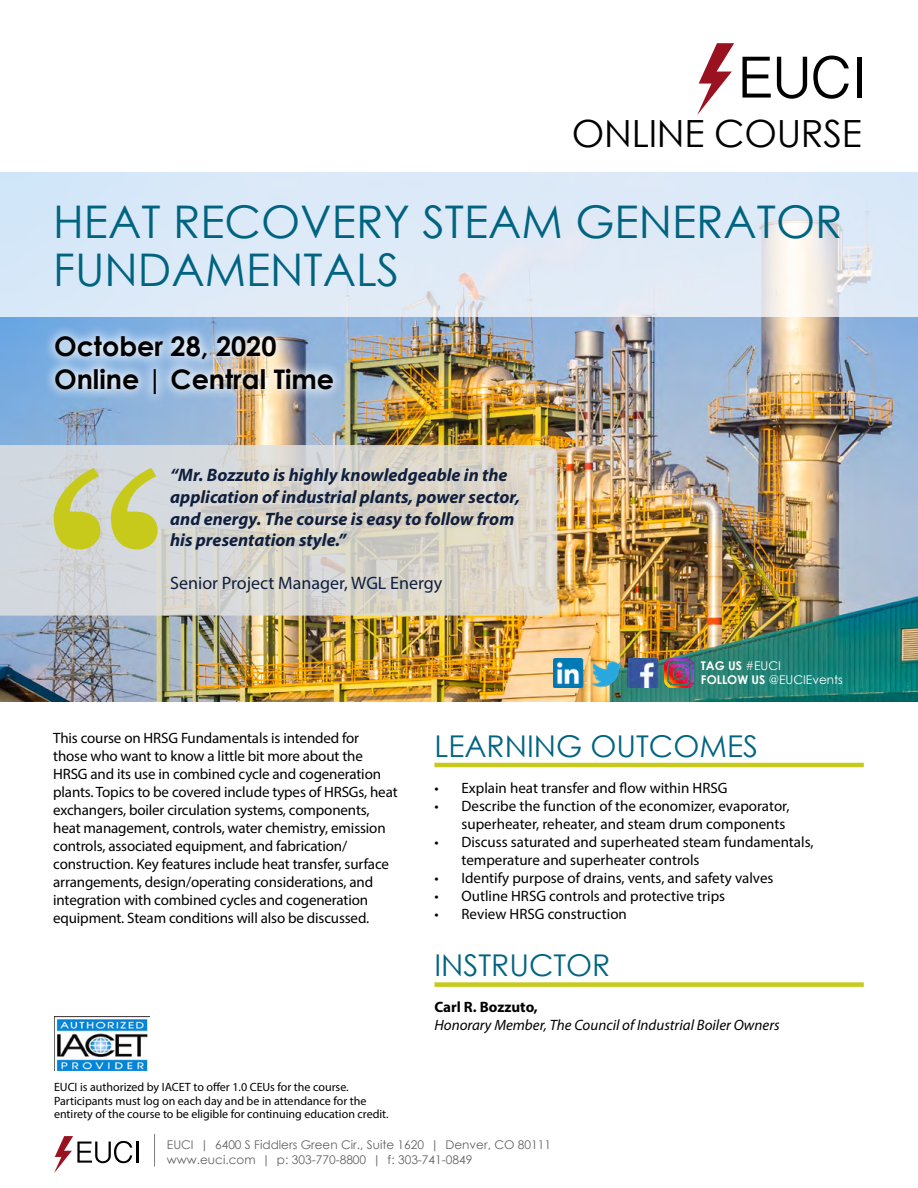
<style>
.page{position:relative;width:918px;height:1188px;background:#fff}
.page>*{position:absolute;margin:0;border:0;box-sizing:border-box;transform-origin:0 0}
.t1{font:45px/48.3px "Century Gothic";color:#006481}
.t2{font:37.5px "Century Gothic";letter-spacing:-.01em;color:#000}
.t3{font:30px "Century Gothic";color:#006481}
.t4{font:700 27px/32.4px "Century Gothic";color:#000}
.t5{font:italic 700 18px/21.6px "Myriad Pro";color:#101f3d}
.t6{font:18px "Myriad Pro";color:#101f3d}
.t7{font:15px/18px "Myriad Pro";letter-spacing:-.01em;color:#000}
.t8{font:italic 15px "Myriad Pro";color:#000}
.t9{font:700 15px "Myriad Pro";color:#000}
.t10{font:12px/13.5px "Myriad Pro";color:#000}
.t11{font:12px/14.4px "Century Gothic";color:#636365}
.t12{font:12px/14.4px "Century Gothic";color:#fff}
.s1{font-weight:700}
</style>
<div class="page">
<img style="left:0;top:317px;width:918px;height:385px">
<svg style="left:0;top:172px;width:918px;height:145px;background:#dde9f5"></svg>
<svg style="left:743px;top:57px;width:28px;height:41px"></svg>
<svg style="left:777px;top:57px;width:30px;height:42px"></svg>
<svg style="left:813px;top:56px;width:36px;height:43px"></svg>
<hr style="left:857px;top:57px;width:4px;height:41px;background:#000">
<svg style="left:697px;top:43px;width:37px;height:72px"></svg>
<div style="left:43px;top:324px;width:302px;height:82px;background:#fff;opacity:.75"></div>
<img style="left:54px;top:1017px;width:95px;height:54px">
<img style="left:624px;top:658px;width:38px;height:30px">
<img style="left:589px;top:656px;width:35px;height:35px">
<img style="left:554px;top:658px;width:33px;height:29px">
<img style="left:664px;top:658px;width:30px;height:30px">
<svg style="left:0;top:445px;width:557px;height:171px;background:#d6d5cf"></svg>
<svg style="left:54px;top:468px;width:104px;height:81px;background:#ccd07c"></svg>
<hr style="left:434px;top:763px;width:430px;height:4px;background:#c7ca1a">
<div style="left:434px;top:982px;width:430px;height:5px;background:#c7ca1a"></div>
<hr style="left:137px;top:1142px;width:2px;height:21px;background:#000">
<svg style="left:54px;top:1136px;width:78px;height:37px"></svg>
<hr style="left:154px;top:1134px;width:1px;height:33px;background:#7d7c7b">
<h2 class="t2" style="left:572px;top:107px;width:291px">ONLINE COURSE</h2>
<h1 class="t1" style="left:53px;top:197px;width:791px">HEAT RECOVERY STEAM GENERATOR<br>FUNDAMENTALS</h1>
<h3 class="t4" style="left:54px;top:329px;width:282px">October 28, 2020<br>Online | Central Time</h3>
<p class="t5" style="left:170px;top:464px;width:351px">“Mr. Bozzuto is highly knowledgeable in the application of industrial plants, power sector, and energy. The course is easy to follow from his presentation style.”</p>
<p class="t6" style="left:170px;top:572px;width:274px">Senior Project Manager, WGL Energy</p>
<p class="t12" style="left:701px;top:658px;width:143px"><span class="s1">TAG US</span> #EUCI<br><span class="s1">FOLLOW US</span> @EUCIEvents</p>
<p class="t7" style="left:53px;top:729px;width:346px">This course on HRSG Fundamentals is intended for<br>those who want to know a little bit more about the HRSG and its use in combined cycle and cogeneration plants. Topics to be covered include types of HRSGs, heat exchangers, boiler circulation systems, components, heat management, controls, water chemistry, emission controls, associated equipment, and fabrication/ construction. Key features include heat transfer, surface arrangements, design/operating considerations, and integration with combined cycles and cogeneration equipment. Steam conditions will also be discussed.</p>
<h3 class="t3" style="left:434px;top:725px;width:325px">LEARNING OUTCOMES</h3>
<p class="t7" style="left:434px;top:778px;width:295px">• Explain heat transfer and flow within HRSG</p>
<p class="t7" style="left:434px;top:796px;width:356px;text-align:right">• Describe the function of the economizer, evaporator, superheater, reheater, and steam drum components</p>
<p class="t7" style="left:461px;top:832px;width:354px;text-indent:-27px">• Discuss saturated and superheated steam fundamentals, temperature and superheater controls</p>
<p class="t7" style="left:434px;top:868px;width:341px">• Identify purpose of drains, vents, and safety valves</p>
<p class="t7" style="left:434px;top:886px;width:292px">• Outline HRSG controls and protective trips</p>
<p class="t7" style="left:434px;top:904px;width:194px">• Review HRSG construction</p>
<h3 class="t3" style="left:434px;top:945px;width:178px">INSTRUCTOR</h3>
<p class="t9" style="left:434px;top:998px;width:105px">Carl R. Bozzuto,</p>
<p class="t8" style="left:434px;top:1016px;width:347px">Honorary Member, The Council of Industrial Boiler Owners</p>
<p class="t10" style="left:54px;top:1080px;width:336px">EUCI is authorized by IACET to offer 1.0 CEUs for the course.<br>Participants must log on each day and be in attendance for the entirety of the course to be eligible for continuing education credit.</p>
<p class="t11" style="left:167px;top:1138px;width:386px">EUCI | 6400 S Fiddlers Green Cir., Suite 1620 | Denver, CO 80111 www.euci.com | p: 303-770-8800 | f: 303-741-0849</p>
</div>
